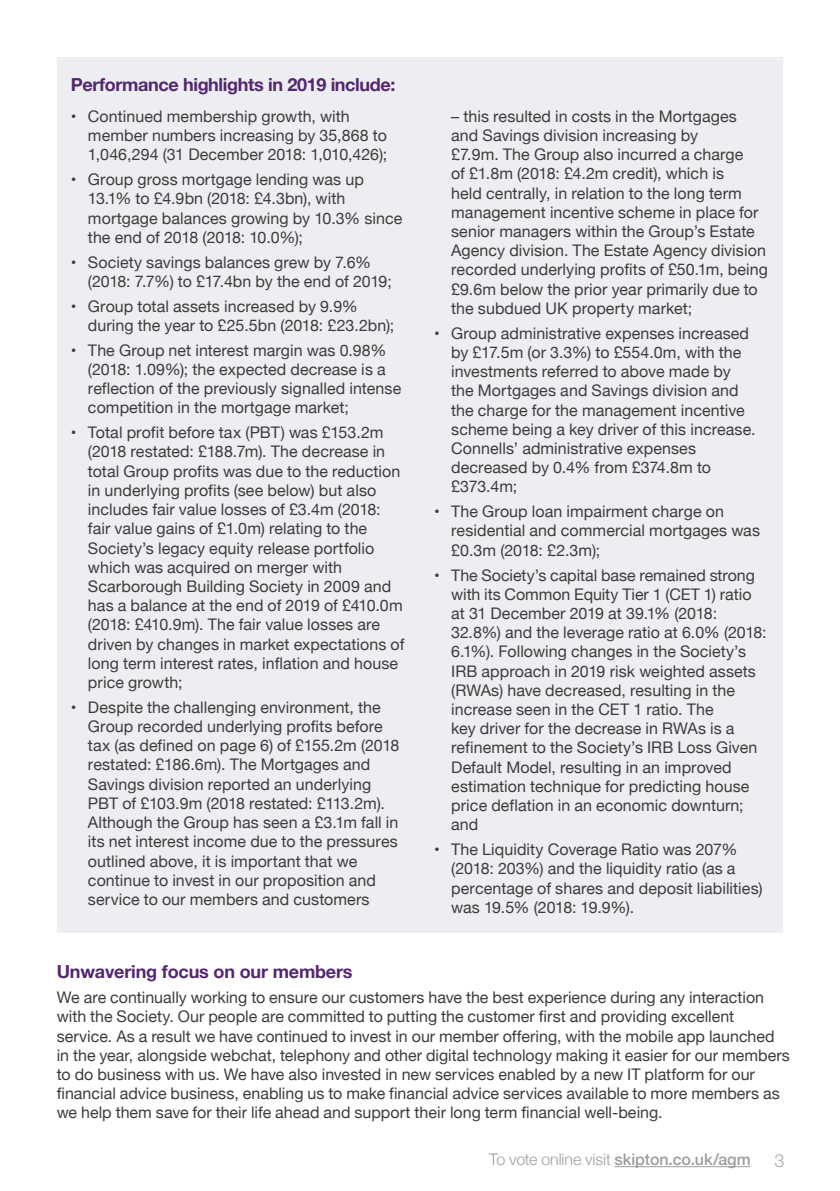
<style>
.page{position:relative;width:840px;height:1191px;background:#fff}
.page>*{position:absolute;margin:0;border:0;box-sizing:border-box;transform-origin:0 0}
.t1{font:700 18px "Helvetica Neue";letter-spacing:-.02em;color:#54266f}
.t2{font:300 18px "Helvetica Neue LT Std";color:#a8a8a7}
.t3{font:16px/19.2px "Helvetica Neue";letter-spacing:.005em;color:#3c3c3b}
.t4{font:300 16px "Helvetica Neue";letter-spacing:-.005em;color:#9d9d9c}
.s1{font-weight:500}
</style>
<div class="page">
<hr style="left:614px;top:1166px;width:136px;height:1px;background:#9d9d9c">
<div style="left:57px;top:57px;width:725px;height:876px;background:#eceef1"></div>
<p class="t1" style="left:71px;top:71px;width:326px">Performance highlights in 2019 include:</p>
<p class="t3" style="left:88px;top:107px;width:300px;text-indent:-17px">• Continued membership growth, with member numbers increasing by 35,868 to<br>1,046,294 (31 December 2018: 1,010,426);</p>
<p class="t3" style="left:88px;top:171px;width:316px;text-indent:-17px">• Group gross mortgage lending was up 13.1% to £4.9bn (2018: £4.3bn), with mortgage balances growing by 10.3% since the end of 2018 (2018: 10.0%);</p>
<p class="t3" style="left:88px;top:253px;width:305px;text-indent:-17px">• Society savings balances grew by 7.6% (2018: 7.7%) to £17.4bn by the end of 2019;</p>
<p class="t3" style="left:88px;top:297px;width:307px;text-indent:-17px">• Group total assets increased by 9.9% during the year to £25.5bn (2018: £23.2bn);</p>
<p class="t3" style="left:88px;top:341px;width:314px;text-indent:-17px">• The Group net interest margin was 0.98% (2018: 1.09%); the expected decrease is a reflection of the previously signalled intense competition in the mortgage market;</p>
<p class="t3" style="left:88px;top:424px;width:318px;text-indent:-17px">• Total profit before tax (PBT) was £153.2m (2018 restated: £188.7m). The decrease in total Group profits was due to the reduction in underlying profits (see below) but also includes fair value losses of £3.4m (2018: fair value gains of £1.0m) relating to the Society’s legacy equity release portfolio which was acquired on merger with Scarborough Building Society in 2009 and has a balance at the end of 2019 of £410.0m (2018: £410.9m). The fair value losses are driven by changes in market expectations of long term interest rates, inflation and house price growth;</p>
<p class="t3" style="left:88px;top:698px;width:313px;text-indent:-17px">• Despite the challenging environment, the Group recorded underlying profits before tax (as defined on page 6) of £155.2m (2018 restated: £186.6m). The Mortgages and Savings division reported an underlying PBT of £103.9m (2018 restated: £113.2m).<br>Although the Group has seen a £3.1m fall in its net interest income due to the pressures outlined above, it is important that we continue to invest in our proposition and service to our members and customers</p>
<p class="t3" style="left:451px;top:107px;width:318px">– this resulted in costs in the Mortgages<br>and Savings division increasing by<br>£7.9m. The Group also incurred a charge<br>of £1.8m (2018: £4.2m credit), which is<br>held centrally, in relation to the long term management incentive scheme in place for senior managers within the Group’s Estate Agency division. The Estate Agency division recorded underlying profits of £50.1m, being £9.6m below the prior year primarily due to the subdued UK property market;</p>
<p class="t3" style="left:451px;top:324px;width:306px;text-indent:-17px">• Group administrative expenses increased by £17.5m (or 3.3%) to £554.0m, with the investments referred to above made by the Mortgages and Savings division and the charge for the management incentive scheme being a key driver of this increase.<br>Connells’ administrative expenses decreased by 0.4% from £374.8m to £373.4m;</p>
<p class="t3" style="left:451px;top:503px;width:310px;text-indent:-17px">• The Group loan impairment charge on residential and commercial mortgages was £0.3m (2018: £2.3m);</p>
<p class="t3" style="left:451px;top:566px;width:317px;text-indent:-17px">• The Society’s capital base remained strong with its Common Equity Tier 1 (CET 1) ratio at 31 December 2019 at 39.1% (2018:<br>32.8%) and the leverage ratio at 6.0% (2018:<br>6.1%). Following changes in the Society’s IRB approach in 2019 risk weighted assets (RWAs) have decreased, resulting in the increase seen in the CET 1 ratio. The<br>key driver for the decrease in RWAs is a refinement to the Society’s IRB Loss Given Default Model, resulting in an improved estimation technique for predicting house price deflation in an economic downturn; and</p>
<p class="t3" style="left:451px;top:840px;width:313px;text-indent:-17px">• The Liquidity Coverage Ratio was 207% (2018: 203%) and the liquidity ratio (as a percentage of shares and deposit liabilities) was 19.5% (2018: 19.9%).</p>
<p class="t1" style="left:57px;top:957px;width:297px">Unwavering focus on our members</p>
<p class="t3" style="left:57px;top:989px;width:734px">We are continually working to ensure our customers have the best experience during any interaction with the Society. Our people are committed to putting the customer first and providing excellent service. As a result we have continued to invest in our member offering, with the mobile app launched in the year, alongside webchat, telephony and other digital technology making it easier for our members to do business with us. We have also invested in new services enabled by a new IT platform for our financial advice business, enabling us to make financial advice services available to more members as we help them save for their life ahead and support their long term financial well-being.</p>
<p class="t4" style="left:489px;top:1146px;width:263px">To vote online visit <span class="s1">skipton.co.uk/agm</span></p>
<p class="t2" style="left:773px;top:1149px;width:12px">3</p>
</div>
